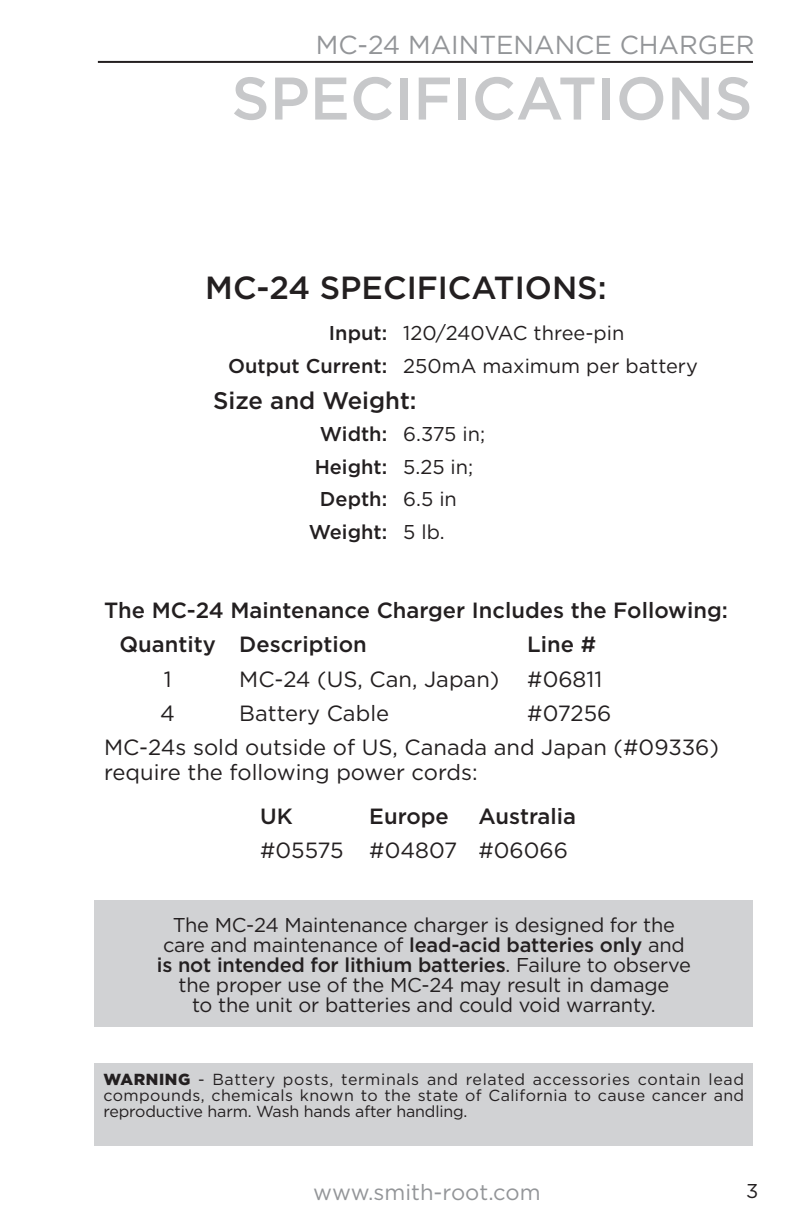
<style>
.page{position:relative;width:792px;height:1224px;background:#fff}
.page>*{position:absolute;margin:0;border:0;box-sizing:border-box;transform-origin:0 0}
.Section_Marker{font:500 60px "Gotham HTF";color:#c7c8ca}
.para_sect_head{font:500 32px "Gotham HTF";color:#231f20}
.t1{font:26px "Gotham HTF";color:#939598}
.t2{font:500 24px "Gotham HTF";color:#231f20}
.t3{font:22px/25.4px "Gotham HTF";color:#231f20}
.para_sect_head-2{font:500 22px "Gotham HTF";color:#231f20}
.t4{font:22px "Gotham HTF";color:#939598}
.pic_caption{font:20px/20px "Gotham HTF";letter-spacing:-.01em;color:#231f20;text-align:center}
.t5{font:500 20px "Gotham HTF";color:#231f20}
.pic_caption-2{font:16px/16px "Gotham HTF";letter-spacing:-.01em;color:#231f20;text-align:justify}
.s1{font-weight:500}
.s2{font-weight:900}
</style>
<div class="page">
<div style="left:95px;top:1063px;width:658px;height:83px;background:#d1d2d4"></div>
<div style="left:95px;top:900px;width:658px;height:127px;background:#d1d2d4"></div>
<hr style="left:98px;top:61px;width:655px;height:2px;background:#231f20">
<h3 class="t1" style="left:316px;top:31px;width:440px">MC-24 MAINTENANCE CHARGER</h3>
<p class="Section_Marker" style="left:231px;top:64px;width:523px">SPECIFICATIONS</p>
<p class="para_sect_head" style="left:205px;top:269px;width:403px">MC-24 SPECIFICATIONS:</p>
<p class="t5" style="left:329px;top:322px;width:60px">Input:</p>
<p class="pic_caption" style="left:403px;top:323px;width:223px">120/240VAC three-pin</p>
<p class="t5" style="left:228px;top:354px;width:161px">Output Current:</p>
<p class="pic_caption" style="left:403px;top:355px;width:296px">250mA maximum per battery</p>
<p class="t2" style="left:213px;top:387px;width:205px">Size and Weight:</p>
<p class="t5" style="left:320px;top:423px;width:69px">Width:</p>
<p class="pic_caption" style="left:403px;top:424px;width:83px">6.375 in;</p>
<p class="t5" style="left:315px;top:455px;width:74px">Height:</p>
<p class="pic_caption" style="left:403px;top:457px;width:72px">5.25 in;</p>
<p class="t5" style="left:320px;top:488px;width:69px">Depth:</p>
<p class="pic_caption" style="left:403px;top:489px;width:55px">6.5 in</p>
<p class="t5" style="left:309px;top:521px;width:80px">Weight:</p>
<p class="pic_caption" style="left:403px;top:522px;width:43px">5 lb.</p>
<p class="para_sect_head-2" style="left:104px;top:598px;width:625px">The MC-24 Maintenance Charger Includes the Following:</p>
<p class="para_sect_head-2" style="left:120px;top:632px;width:98px">Quantity</p>
<p class="para_sect_head-2" style="left:239px;top:632px;width:129px">Description</p>
<p class="para_sect_head-2" style="left:527px;top:632px;width:70px">Line #</p>
<p class="t3" style="left:164px;top:666px;width:9px">1</p>
<p class="t3" style="left:239px;top:666px;width:262px">MC-24 (US, Can, Japan)</p>
<p class="t3" style="left:527px;top:666px;width:76px">#06811</p>
<p class="t3" style="left:160px;top:700px;width:16px">4</p>
<p class="t3" style="left:239px;top:700px;width:151px">Battery Cable</p>
<p class="t3" style="left:527px;top:700px;width:86px">#07256</p>
<p class="t3" style="left:104px;top:734px;width:617px">MC-24s sold outside of US, Canada and Japan (#09336) require the following power cords:</p>
<p class="para_sect_head-2" style="left:260px;top:804px;width:34px">UK</p>
<p class="para_sect_head-2" style="left:369px;top:804px;width:81px">Europe</p>
<p class="para_sect_head-2" style="left:478px;top:804px;width:99px">Australia</p>
<p class="t3" style="left:260px;top:838px;width:85px">#05575</p>
<p class="t3" style="left:369px;top:838px;width:89px">#04807</p>
<p class="t3" style="left:478px;top:838px;width:91px">#06066</p>
<p class="pic_caption" style="left:157px;top:914px;width:535px">The MC-24 Maintenance charger is designed for the care and maintenance of <span class="s1">lead-acid batteries only</span> and <span class="s1">is not intended for lithium batteries</span>. Failure to observe the proper use of the MC-24 may result in damage<br>to the unit or batteries and could void warranty.</p>
<p class="pic_caption-2" style="left:104px;top:1071px;width:642px"><span class="s2">WARNING</span> - Battery posts, terminals and related accessories contain lead compounds, chemicals known to the state of California to cause cancer and reproductive harm. Wash hands after handling.</p>
<p class="t4" style="left:313px;top:1180px;width:229px">www.smith-root.com</p>
<p class="pic_caption" style="left:746px;top:1181px;width:14px">3</p>
</div>
